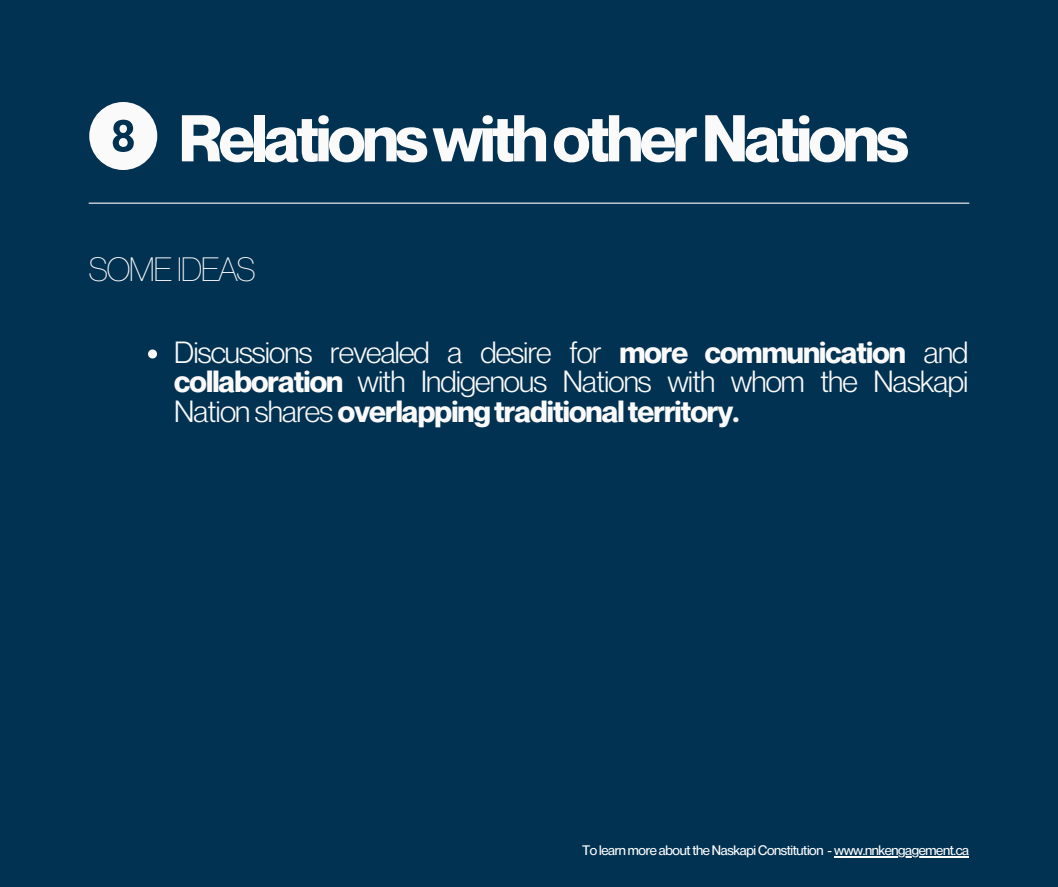
<style>
.page{position:relative;width:1058px;height:887px;background:#fff}
.page>*{position:absolute;margin:0;border:0;box-sizing:border-box;transform-origin:0 0}
.t1{font:700 64.5px "Neue Montreal";letter-spacing:-.05em;color:#fafafa}
.t2{font:300 33px "Neue Montreal";letter-spacing:-.05em;color:#fafafa}
.t3{font:30px/29.2px "Neue Montreal";letter-spacing:-.03em;color:#fafafa;text-align:justify}
.t4{font:500 13.5px "Neue Montreal";letter-spacing:-.03em;color:#fff}
.s1{font-weight:700}
</style>
<div class="page">
<div style="left:0;top:0;width:1058px;height:886px;background:#023252"></div>
<hr style="left:89px;top:202px;width:880px;height:2px;background:#fafafa">
<svg style="left:89px;top:102px;width:68px;height:68px"></svg>
<svg style="left:148px;top:349px;width:9px;height:9px"></svg>
<hr style="left:834px;top:856px;width:134px;height:1px;background:#fff">
<p class="t1" style="left:179px;top:99px;width:731px">RelationswithotherNations</p>
<h1 class="t2" style="left:89px;top:249px;width:169px">SOME IDEAS</h1>
<h2 class="t3" style="left:174px;top:337px;width:795px">Discussions revealed a desire for <span class="s1">more communication</span> and <span class="s1">collaboration</span> with Indigenous Nations with whom the Naskapi Nation shares <span class="s1">overlappingtraditionalterritory.</span></h2>
<p class="t4" style="left:582px;top:842px;width:388px">To learn more about the Naskapi Constitution - www.nnkengagement.ca</p>
</div>
